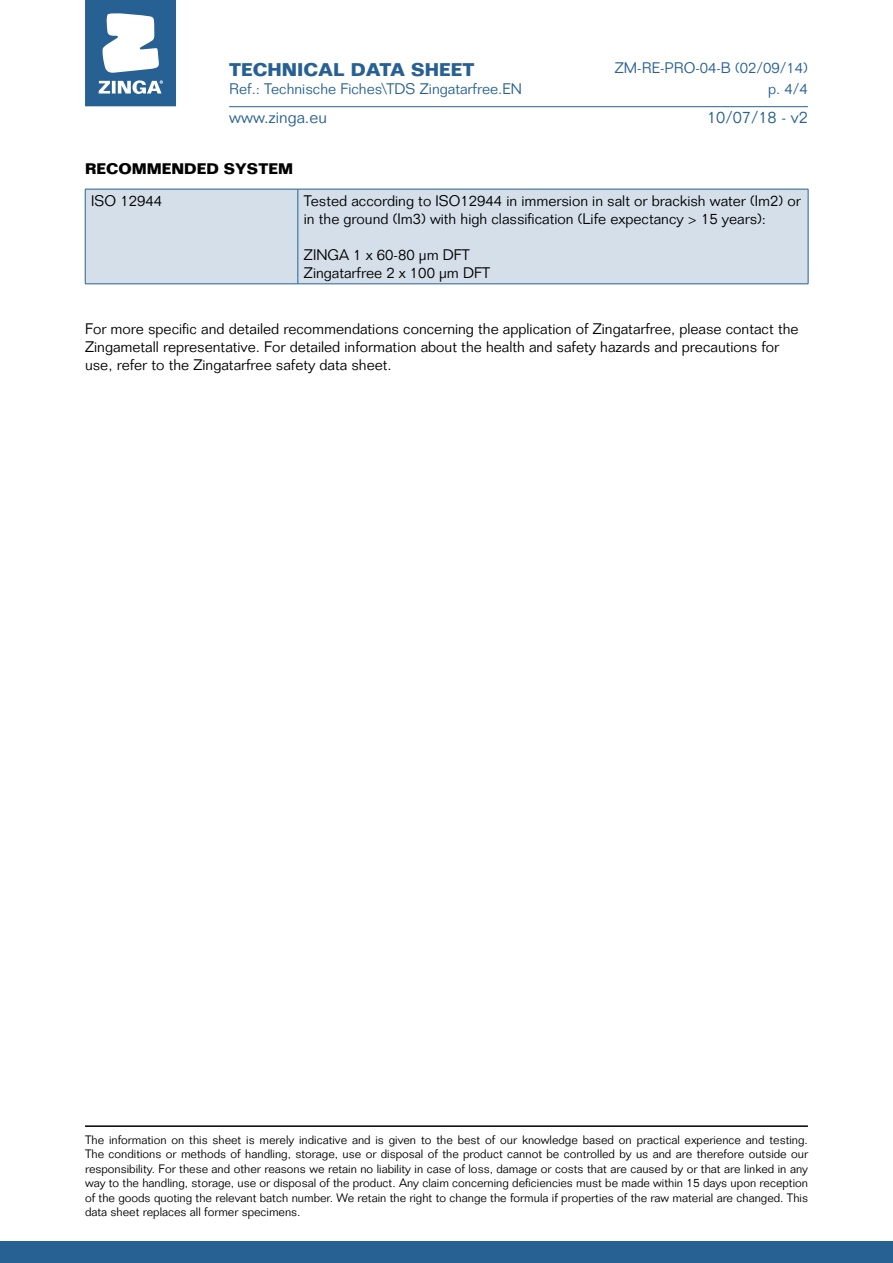
<style>
.page{position:relative;width:893px;height:1263px;background:#fff}
.page>*{position:absolute;margin:0;border:0;box-sizing:border-box;transform-origin:0 0}
.t1{font:700 18px "Folio Std";color:#276092}
.t2{font:300 16.5px "Folio Std";color:#276092}
.t3{font:300 15px/18px "Folio Std";color:#000}
.t4{font:300 15px "Folio Std";color:#276092}
.t5{font:700 15px "Folio Std";color:#000}
.t6{font:300 12px/14.4px "Folio Std";color:#000;text-align:justify}
</style>
<div class="page">
<svg style="left:85px;top:0;width:91px;height:106px"></svg>
<hr style="left:229px;top:106px;width:579px;height:1px;background:#276092">
<div style="left:0;top:1242px;width:893px;height:21px;background:#276092"></div>
<div style="left:86px;top:190px;width:722px;height:94px;background:#d4dfe9"></div>
<hr style="left:85px;top:189px;width:213px;height:1px;background:#276092">
<hr style="left:85px;top:189px;width:1px;height:95px;background:#276092">
<hr style="left:298px;top:189px;width:510px;height:1px;background:#276092">
<hr style="left:298px;top:189px;width:1px;height:95px;background:#276092">
<hr style="left:808px;top:189px;width:1px;height:95px;background:#276092">
<hr style="left:85px;top:284px;width:213px;height:1px;background:#276092">
<hr style="left:298px;top:284px;width:510px;height:1px;background:#276092">
<hr style="left:85px;top:1125px;width:723px;height:2px;background:#000">
<h1 class="t1" style="left:229px;top:58px;width:247px">TECHNICAL DATA SHEET</h1>
<p class="t4" style="left:229px;top:79px;width:294px">Ref.: Technische Fiches\TDS Zingatarfree.EN</p>
<p class="t4" style="left:768px;top:79px;width:41px">p. 4/4</p>
<p class="t4" style="left:615px;top:59px;width:195px">ZM-RE-PRO-04-B (02/09/14)</p>
<h2 class="t2" style="left:229px;top:107px;width:99px">www.zinga.eu</h2>
<h2 class="t2" style="left:707px;top:107px;width:102px">10/07/18 - v2</h2>
<p class="t5" style="left:85px;top:160px;width:210px">RECOMMENDED SYSTEM</p>
<p class="t3" style="left:91px;top:192px;width:72px">ISO 12944</p>
<p class="t3" style="left:304px;top:192px;width:498px">Tested according to ISO12944 in immersion in salt or brackish water (Im2) or in the ground (Im3) with high classification (Life expectancy &gt; 15 years):</p>
<p class="t3" style="left:304px;top:246px;width:188px">ZINGA 1 x 60-80 μm DFT<br>Zingatarfree 2 x 100 μm DFT</p>
<p class="t3" style="left:85px;top:320px;width:715px">For more specific and detailed recommendations concerning the application of Zingatarfree, please contact the<br>Zingametall representative. For detailed information about the health and safety hazards and precautions for use, refer to the Zingatarfree safety data sheet.</p>
<p class="t6" style="left:85px;top:1132px;width:724px">The information on this sheet is merely indicative and is given to the best of our knowledge based on practical experience and testing.<br>The conditions or methods of handling, storage, use or disposal of the product cannot be controlled by us and are therefore outside our responsibility. For these and other reasons we retain no liability in case of loss, damage or costs that are caused by or that are linked in any way to the handling, storage, use or disposal of the product. Any claim concerning deficiencies must be made within 15 days upon reception of the goods quoting the relevant batch number. We retain the right to change the formula if properties of the raw material are changed. This data sheet replaces all former specimens.</p>
</div>
